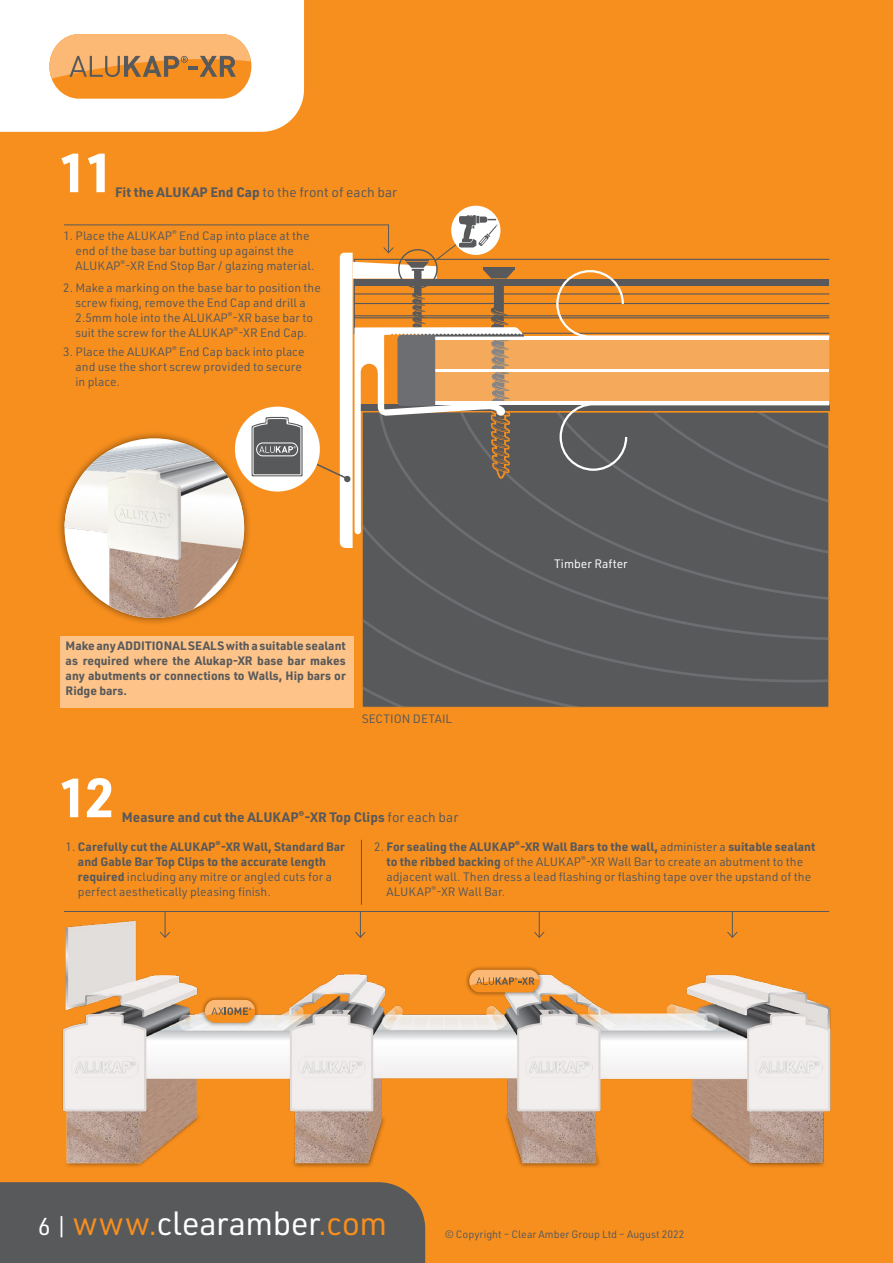
<style>
.page{position:relative;width:893px;height:1263px;background:#fff}
.page>*{position:absolute;margin:0;border:0;box-sizing:border-box;transform-origin:0 0}
.t1{font:700 54px "URWDIN";color:#fff}
.t2{font:33px "URWDIN";letter-spacing:-.005em;color:#fff}
.t3{font:700 13.5px "URWDIN";color:#58595b}
.t4{font:13.5px "URWDIN";color:#58595b}
.t5{font:12px/15px "URWDIN";color:#58595b}
.t6{font:700 12px/15px "URWDIN";color:#58595b}
.t7{font:12px "URWDIN";color:#fff}
.t8{font:10.5px "URWDIN";color:#58595b}
.s1{font-weight:700}
.s2{font-weight:400}
.s3{font-size:24px}
.s4{color:#f78f1e}
</style>
<div class="page">
<img style="left:0;top:0;width:893px;height:1263px">
<h1 class="t1" style="left:59px;top:136px;width:57px">11</h1>
<p class="t4" style="left:115px;top:184px;width:284px"><span class="s1">Fit the ALUKAP End Cap</span> to the front of each bar</p>
<p class="t5" style="left:76px;top:228px;width:240px;text-indent:-12px">1. Place the ALUKAP<sup>®</sup> End Cap into place at the end of the base bar butting up against the<br>ALUKAP<sup>®</sup>-XR End Stop Bar / glazing material.</p>
<p class="t5" style="left:63px;top:280px;width:259px;text-align:center">2. Make a marking on the base bar to position the screw fixing, remove the End Cap and drill a 2.5mm hole into the ALUKAP<sup>®</sup>-XR base bar to suit the screw for the ALUKAP<sup>®</sup>-XR End Cap.</p>
<p class="t5" style="left:76px;top:344px;width:230px;text-indent:-12px">3. Place the ALUKAP<sup>®</sup> End Cap back into place and use the short screw provided to secure in place.</p>
<p class="t6" style="left:66px;top:638px;width:282px;text-align:justify">Make any ADDITIONAL SEALS with a suitable sealant as required where the Alukap-XR base bar makes any abutments or connections to Walls, Hip bars or Ridge bars.</p>
<p class="t5" style="left:362px;top:711px;width:92px">SECTION DETAIL</p>
<h1 class="t1" style="left:59px;top:761px;width:57px">12</h1>
<p class="t3" style="left:122px;top:808px;width:338px">Measure and cut the ALUKAP<sup>®</sup>-XR Top Clips <span class="s2">for each bar</span></p>
<p class="t7" style="left:554px;top:556px;width:75px">Timber Rafter</p>
<p class="t6" style="left:78px;top:839px;width:269px;text-indent:-12px"><span class="s2">1.</span> Carefully cut the ALUKAP<sup>®</sup>-XR Wall, Standard Bar and Gable Bar Top Clips to the accurate length required <span class="s2">including any mitre or angled cuts for a perfect aesthetically pleasing finish.</span></p>
<p class="t5" style="left:387px;top:838px;width:430px;text-indent:-12px">2. <span class="s1">For sealing the ALUKAP</span><sup>®</sup><span class="s1">-XR Wall Bars to the wall,</span> administer a <span class="s1">suitable sealant to the ribbed backing</span> of the ALUKAP<sup>®</sup>-XR Wall Bar to create an abutment to the adjacent wall. Then dress a lead flashing or flashing tape over the upstand of the ALUKAP<sup>®</sup>-XR Wall Bar.</p>
<h2 class="t2" style="left:38px;top:1201px;width:351px"><span class="s3">6 |</span> <span class="s4">www.</span>clearamber<span class="s4">.com</span></h2>
<p class="t8" style="left:445px;top:1227px;width:241px">© Copyright – Clear Amber Group Ltd – August 2022</p>
</div>
